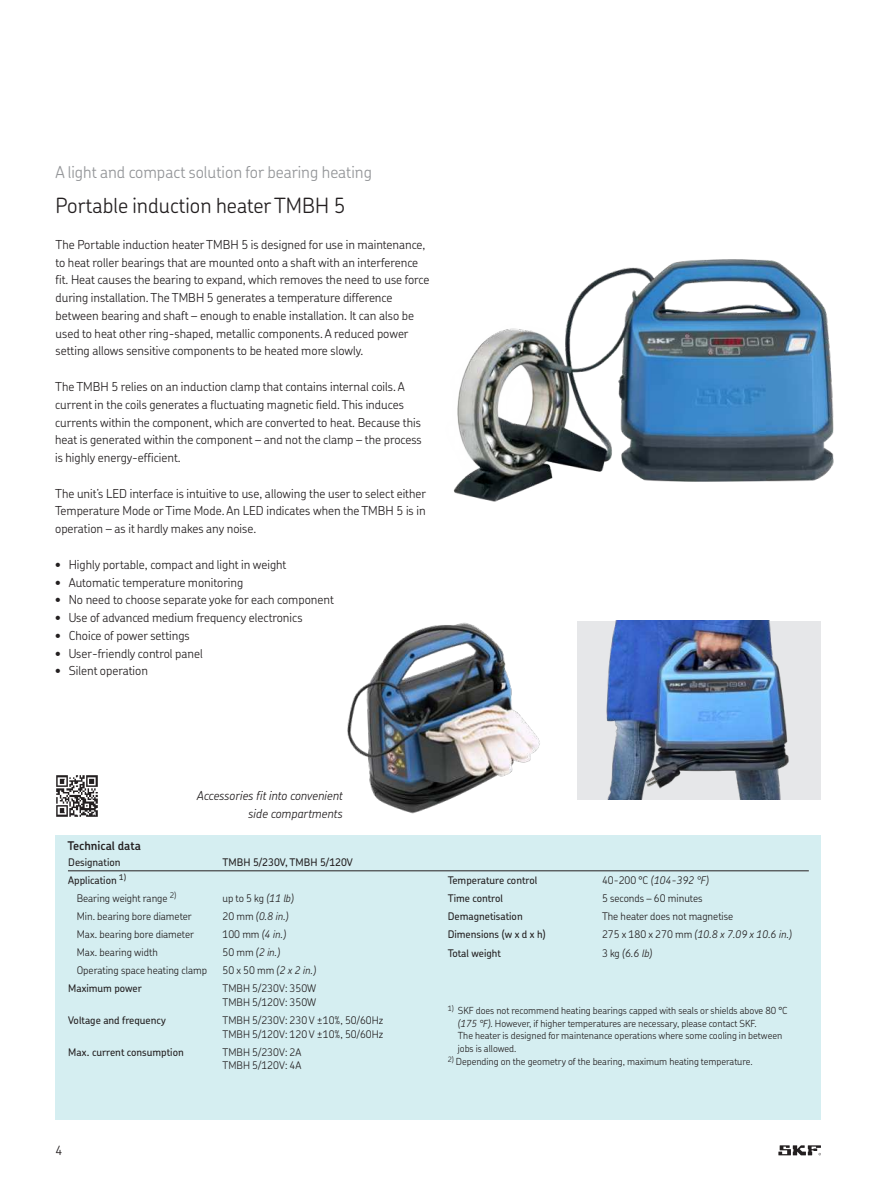
<style>
.page{position:relative;width:893px;height:1191px;background:#fff}
.page>*{position:absolute;margin:0;border:0;box-sizing:border-box;transform-origin:0 0}
.t1{font:300 21px "SKF Chevin OT";color:#231f20}
.t2{font:300 16.5px "SKF Chevin OT";color:#939598}
.t3{font:300 12.75px "SKF Chevin OT";color:#231f20}
.t4{font:300 12.3px/17.7px "SKF Chevin OT";color:#231f20}
.t5{font:italic 300 12.3px/17.7px "SKF Chevin OT";color:#231f20;text-align:right}
.t6{font:600 12px "SKF Chevin OT";color:#231f20}
.t7{font:300 10.5px/13.5px "SKF Chevin OT";color:#231f20}
.t8{font:500 10.5px "SKF Chevin OT";color:#231f20}
.t9{font:italic 300 10.5px "SKF Chevin OT";color:#231f20}
.t10{font:300 9.75px/12.8px "SKF Chevin OT";color:#231f20}
.s1{font-weight:500}
.s2{font-style:italic}
.s3{font-style:normal}
</style>
<div class="page">
<svg style="left:778px;top:1145px;width:43px;height:10px"></svg>
<div style="left:55px;top:835px;width:765px;height:285px;background:#d5eef1"></div>
<img style="left:453px;top:259px;width:381px;height:243px">
<img style="left:577px;top:621px;width:243px;height:179px">
<img style="left:347px;top:622px;width:193px;height:192px">
<hr style="left:68px;top:870px;width:740px;height:1px;background:#231f20">
<img style="left:56px;top:775px;width:42px;height:42px">
<h2 class="t2" style="left:55px;top:164px;width:318px">A light and compact solution for bearing heating</h2>
<h1 class="t1" style="left:55px;top:196px;width:291px">Portable induction heater TMBH 5</h1>
<p class="t4" style="left:55px;top:236px;width:375px">The Portable induction heater TMBH 5 is designed for use in maintenance, to heat roller bearings that are mounted onto a shaft with an interference fit. Heat causes the bearing to expand, which removes the need to use force during installation. The TMBH 5 generates a temperature difference between bearing and shaft – enough to enable installation. It can also be used to heat other ring-shaped, metallic components. A reduced power setting allows sensitive components to be heated more slowly.</p>
<p class="t4" style="left:55px;top:378px;width:368px">The TMBH 5 relies on an induction clamp that contains internal coils. A current in the coils generates a fluctuating magnetic field. This induces currents within the component, which are converted to heat. Because this heat is generated within the component – and not the clamp – the process is highly energy-efficient.</p>
<p class="t4" style="left:55px;top:485px;width:372px;text-align:justify">The unit’s LED interface is intuitive to use, allowing the user to select either Temperature Mode or Time Mode. An LED indicates when the TMBH 5 is in operation – as it hardly makes any noise.</p>
<p class="t4" style="left:55px;top:556px;width:233px">• Highly portable, compact and light in weight</p>
<p class="t4" style="left:55px;top:574px;width:190px">• Automatic temperature monitoring</p>
<p class="t4" style="left:55px;top:592px;width:280px">• No need to choose separate yoke for each component</p>
<p class="t4" style="left:55px;top:609px;width:249px">• Use of advanced medium frequency electronics</p>
<p class="t4" style="left:55px;top:627px;width:136px">• Choice of power settings</p>
<p class="t4" style="left:55px;top:645px;width:149px">• User-friendly control panel</p>
<p class="t4" style="left:55px;top:663px;width:94px">• Silent operation</p>
<p class="t6" style="left:67px;top:840px;width:75px">Technical data</p>
<p class="t5" style="left:197px;top:787px;width:147px">Accessories fit into convenient side compartments</p>
<p class="t8" style="left:68px;top:858px;width:54px">Designation</p>
<p class="t8" style="left:222px;top:858px;width:132px">TMBH 5/230V, TMBH 5/120V</p>
<p class="t7" style="left:77px;top:872px;width:101px;line-height:18.1px;text-indent:-9px"><span class="s1">Application</span> <sup>1)<br></sup>Bearing weight range <sup>2)</sup></p>
<p class="t7" style="left:222px;top:892px;width:73px">up to 5 kg <span class="s2">(11 lb)</span></p>
<p class="t7" style="left:77px;top:910px;width:116px">Min. bearing bore diameter</p>
<p class="t9" style="left:222px;top:911px;width:67px"><span class="s3">20 mm</span> (0.8 in.)</p>
<p class="t7" style="left:77px;top:928px;width:119px">Max. bearing bore diameter</p>
<p class="t9" style="left:222px;top:930px;width:65px"><span class="s3">100 mm</span> (4 in.)</p>
<p class="t7" style="left:77px;top:946px;width:83px">Max. bearing width</p>
<p class="t9" style="left:222px;top:948px;width:59px"><span class="s3">50 mm</span> (2 in.)</p>
<p class="t7" style="left:77px;top:964px;width:132px">Operating space heating clamp</p>
<p class="t9" style="left:222px;top:966px;width:95px"><span class="s3">50 x 50 mm</span> (2 x 2 in.)</p>
<p class="t8" style="left:68px;top:984px;width:75px">Maximum power</p>
<p class="t7" style="left:222px;top:982px;width:95px">TMBH 5/230V: 350W<br>TMBH 5/120V: 350W</p>
<p class="t8" style="left:68px;top:1015px;width:99px">Voltage and frequency</p>
<p class="t7" style="left:222px;top:1014px;width:162px">TMBH 5/230V: 230 V ±10%, 50/60Hz<br>TMBH 5/120V: 120 V ±10%, 50/60Hz</p>
<p class="t8" style="left:68px;top:1047px;width:117px">Max. current consumption</p>
<p class="t7" style="left:222px;top:1046px;width:80px">TMBH 5/230V: 2A<br>TMBH 5/120V: 4A</p>
<p class="t3" style="left:55px;top:1145px;width:8px">4</p>
<p class="t8" style="left:447px;top:876px;width:91px">Temperature control</p>
<p class="t9" style="left:602px;top:876px;width:108px"><span class="s3">40-200 °C</span> (104-392 °F)</p>
<p class="t8" style="left:447px;top:894px;width:57px">Time control</p>
<p class="t7" style="left:602px;top:892px;width:102px">5 seconds – 60 minutes</p>
<p class="t8" style="left:447px;top:912px;width:77px">Demagnetisation</p>
<p class="t7" style="left:602px;top:910px;width:133px">The heater does not magnetise</p>
<p class="t8" style="left:447px;top:930px;width:100px">Dimensions (w x d x h)</p>
<p class="t9" style="left:602px;top:930px;width:191px"><span class="s3">275 x 180 x 270 mm</span> (10.8 x 7.09 x 10.6 in.)</p>
<p class="t8" style="left:447px;top:948px;width:55px">Total weight</p>
<p class="t9" style="left:602px;top:948px;width:52px"><span class="s3">3 kg</span> (6.6 lb)</p>
<p class="t10" style="left:458px;top:1004px;width:331px;text-indent:-10px"><sup>1)</sup> SKF does not recommend heating bearings capped with seals or shields above 80 °C <span class="s2">(175 °F)</span>. However, if higher temperatures are necessary, please contact SKF.<br>The heater is designed for maintenance operations where some cooling in between jobs is allowed.</p>
<p class="t10" style="left:447px;top:1055px;width:306px"><sup>2)</sup> Depending on the geometry of the bearing, maximum heating temperature.</p>
</div>
